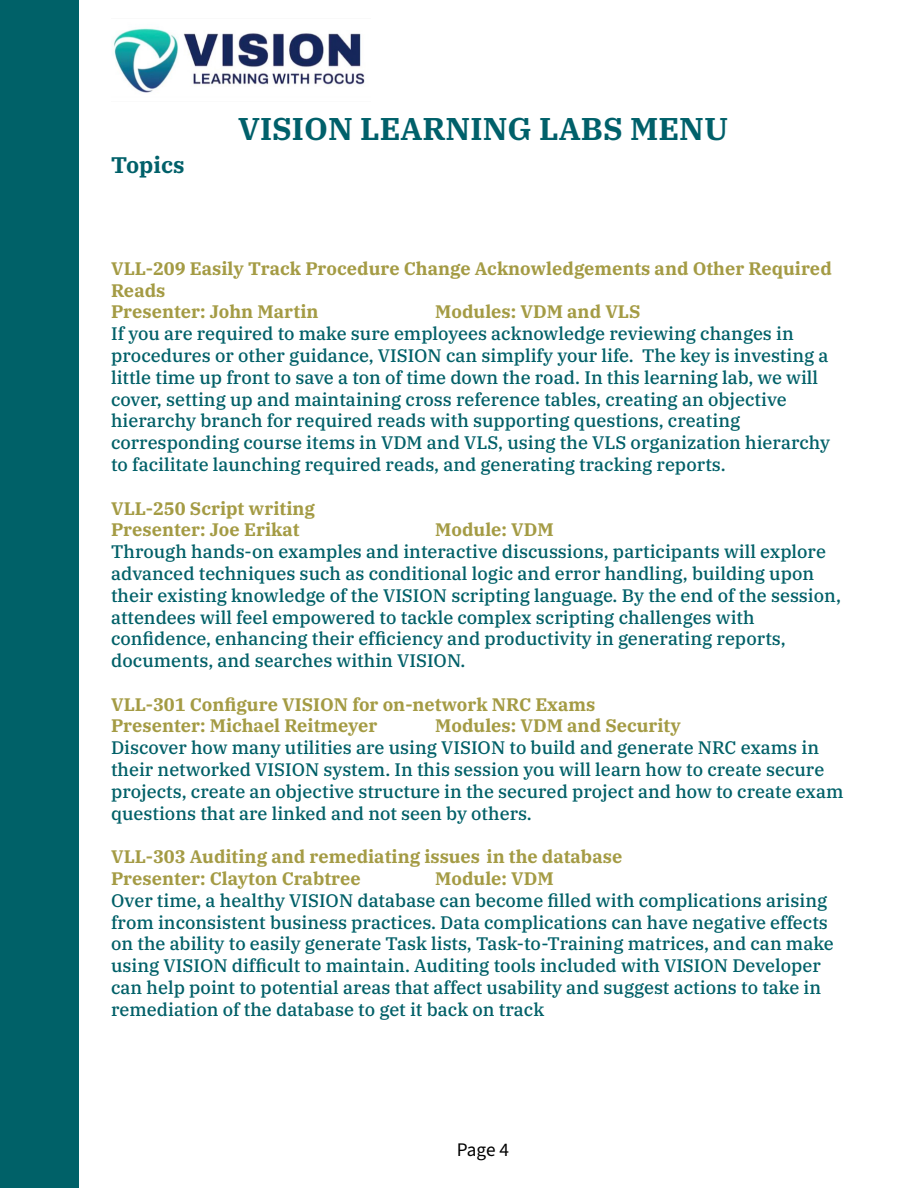
<style>
.page{position:relative;width:918px;height:1188px;background:#fff}
.page>*{position:absolute;margin:0;border:0;box-sizing:border-box;transform-origin:0 0}
.t1{font:700 31.5px "IBM Plex Serif";color:#00606a}
.t2{font:700 22.65px "IBM Plex Serif";color:#006069}
.t3{font:19.2px "Source Sans 3";color:#000}
.t4{font:500 18.15px/21.8px "IBM Plex Serif";color:#006068}
.t5{font:700 18.15px/21.8px "IBM Plex Serif";color:#a49b44}
</style>
<div class="page">
<img style="left:113px;top:28px;width:252px;height:65px">
<div style="left:0;top:0;width:79px;height:1188px;background:#006168"></div>
<p class="t2" style="left:111px;top:147px;width:75px">Topics</p>
<h1 class="t1" style="left:238px;top:104px;width:492px">VISION LEARNING LABS MENU</h1>
<p class="t5" style="left:111px;top:256px;width:722px">VLL-209 Easily Track Procedure Change Acknowledgements and Other Required<br>Reads<br>Presenter: John Martin</p>
<p class="t5" style="left:435px;top:300px;width:207px">Modules: VDM and VLS</p>
<p class="t4" style="left:111px;top:321px;width:721px">If you are required to make sure employees acknowledge reviewing changes in procedures or other guidance, VISION can simplify your life. The key is investing a little time up front to save a ton of time down the road. In this learning lab, we will cover, setting up and maintaining cross reference tables, creating an objective hierarchy branch for required reads with supporting questions, creating corresponding course items in VDM and VLS, using the VLS organization hierarchy to facilitate launching required reads, and generating tracking reports.</p>
<p class="t5" style="left:111px;top:496px;width:205px">VLL-250 Script writing<br>Presenter: Joe Erikat</p>
<p class="t5" style="left:435px;top:518px;width:120px">Module: VDM</p>
<p class="t4" style="left:111px;top:539px;width:731px">Through hands-on examples and interactive discussions, participants will explore advanced techniques such as conditional logic and error handling, building upon their existing knowledge of the VISION scripting language. By the end of the session, attendees will feel empowered to tackle complex scripting challenges with confidence, enhancing their efficiency and productivity in generating reports, documents, and searches within VISION.</p>
<p class="t5" style="left:111px;top:692px;width:486px">VLL-301 Configure VISION for on-network NRC Exams<br>Presenter: Michael Reitmeyer</p>
<p class="t5" style="left:435px;top:714px;width:247px">Modules: VDM and Security</p>
<p class="t4" style="left:111px;top:735px;width:734px">Discover how many utilities are using VISION to build and generate NRC exams in their networked VISION system. In this session you will learn how to create secure projects, create an objective structure in the secured project and how to create exam questions that are linked and not seen by others.</p>
<p class="t5" style="left:111px;top:844px;width:513px">VLL-303 Auditing and remediating issues in the database<br>Presenter: Clayton Crabtree</p>
<p class="t5" style="left:435px;top:866px;width:120px">Module: VDM</p>
<p class="t4" style="left:111px;top:888px;width:724px">Over time, a healthy VISION database can become filled with complications arising from inconsistent business practices. Data complications can have negative effects on the ability to easily generate Task lists, Task-to-Training matrices, and can make using VISION difficult to maintain. Auditing tools included with VISION Developer can help point to potential areas that affect usability and suggest actions to take in remediation of the database to get it back on track</p>
<p class="t3" style="left:457px;top:1138px;width:54px">Page 4</p>
</div>
